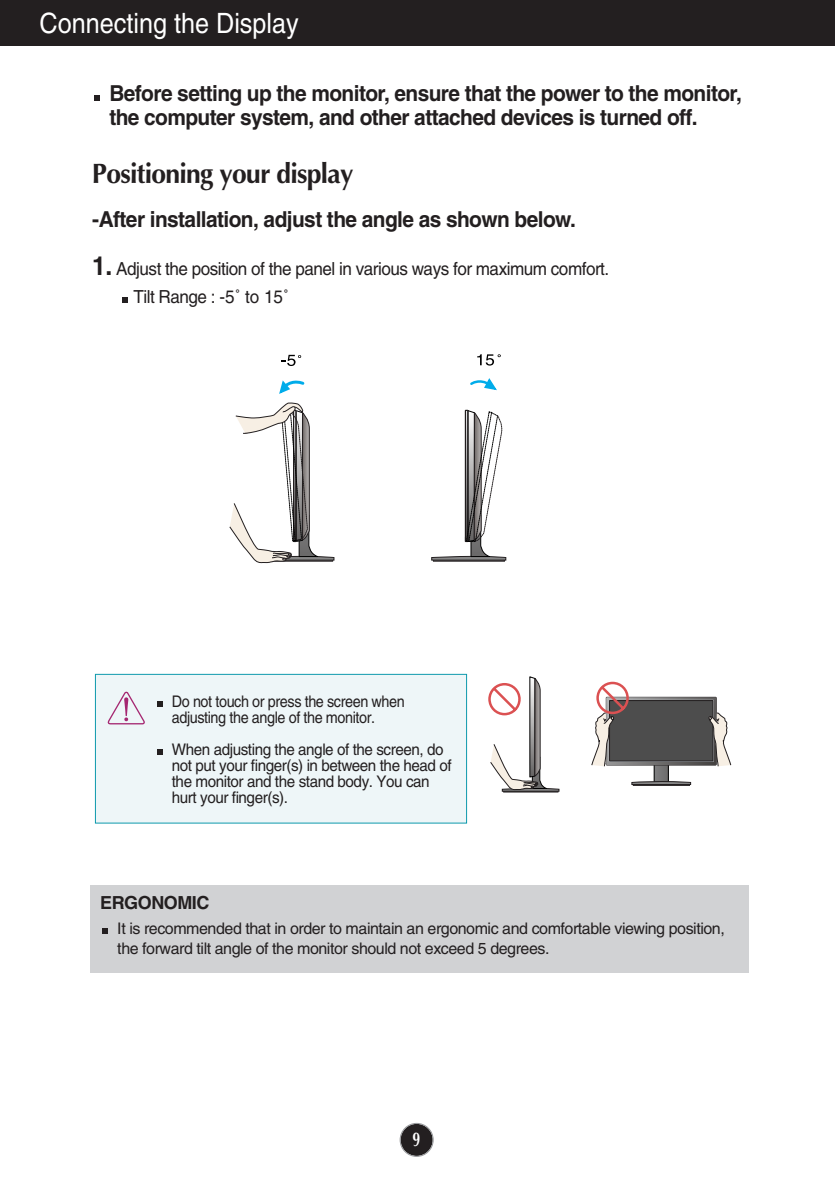
<style>
.page{position:relative;width:835px;height:1189px;background:#fff}
.page>*{position:absolute;margin:0;border:0;box-sizing:border-box;transform-origin:0 0}
.t1{font:700 28px "Optima";letter-spacing:-.03em;color:#231f20;scale:.95 1}
.t2{font:28px "Helvetica";color:#fff;scale:.9 1}
.t3{font:700 22px/24px "Helvetica";letter-spacing:-.03em;color:#231f20;scale:.95 1}
.t4{font:700 20px "Optima";color:#fff;scale:.7 1}
.t5{font:18px/28px "Helvetica";letter-spacing:-.03em;color:#231f20;scale:.95 1}
.t6{font:700 18px "Helvetica";letter-spacing:-.03em;color:#231f20}
.t7{font:16px/20px "Helvetica";letter-spacing:-.03em;color:#231f20}
.t8{font:16px/16px "Helvetica";letter-spacing:-.03em;color:#231f20;scale:.95 1}
.t9{font:16px/16px "Helvetica";letter-spacing:-.03em;color:#231f20;scale:.9 1}
.s1{font-weight:700;font-size:26px}
</style>
<div class="page">
<div style="left:400px;top:1124px;width:32px;height:32px;background:#231f20;border-radius:50%"></div>
<div style="left:399px;top:1123px;width:34px;height:34px;border:1px solid #939598;border-radius:50%"></div>
<div style="left:0;top:0;width:835px;height:45px;background:#231f20"></div>
<svg style="left:122px;top:297px;width:6px;height:6px"></svg>
<svg style="left:94px;top:95px;width:6px;height:6px"></svg>
<div style="left:90px;top:885px;width:658px;height:88px;background:#d1d2d4"></div>
<svg style="left:102px;top:928px;width:6px;height:6px"></svg>
<svg style="left:477px;top:354px;width:23px;height:11px"></svg>
<svg style="left:281px;top:355px;width:20px;height:11px"></svg>
<svg style="left:279px;top:380px;width:26px;height:14px"></svg>
<svg style="left:470px;top:378px;width:27px;height:13px"></svg>
<svg style="left:431px;top:409px;width:75px;height:152px"></svg>
<svg style="left:229px;top:402px;width:106px;height:161px"></svg>
<div style="left:654px;top:760px;width:14px;height:22px;border:1px solid #000"></div>
<svg style="left:631px;top:781px;width:60px;height:4px"></svg>
<svg style="left:488px;top:676px;width:71px;height:116px"></svg>
<svg style="left:591px;top:681px;width:140px;height:85px"></svg>
<div style="left:96px;top:675px;width:370px;height:147px;background:#eef6f8"></div>
<div style="left:95px;top:674px;width:372px;height:149px;border:1px solid #0d99ac"></div>
<svg style="left:108px;top:691px;width:37px;height:33px"></svg>
<svg style="left:157px;top:749px;width:5px;height:5px"></svg>
<svg style="left:157px;top:701px;width:5px;height:5px"></svg>
<p class="t2" style="left:40px;top:13px;width:289px">Connecting the Display</p>
<p class="t3" style="left:109px;top:83px;width:667px">Before setting up the monitor, ensure that the power to the monitor, the computer system, and other attached devices is turned off.</p>
<p class="t1" style="left:92px;top:162px;width:276px">Positioning your display</p>
<p class="t3" style="left:92px;top:209px;width:510px">-After installation, adjust the angle as shown below.</p>
<p class="t5" style="left:133px;top:256px;width:502px;text-indent:-41px"><span class="s1">1.</span> Adjust the position of the panel in various ways for maximum comfort.<br>Tilt Range : -5˚ to 15˚</p>
<p class="t9" style="left:172px;top:694px;width:260px">Do not touch or press the screen when adjusting the angle of the monitor.</p>
<p class="t8" style="left:172px;top:742px;width:296px">When adjusting the angle of the screen, do not put your finger(s) in between the head of the monitor and the stand body. You can hurt your finger(s).</p>
<p class="t6" style="left:100px;top:895px;width:110px">ERGONOMIC</p>
<p class="t7" style="left:117px;top:920px;width:609px">It is recommended that in order to maintain an ergonomic and comfortable viewing position, the forward tilt angle of the monitor should not exceed 5 degrees.</p>
<p class="t4" style="left:412px;top:1131px;width:13px">9</p>
</div>
